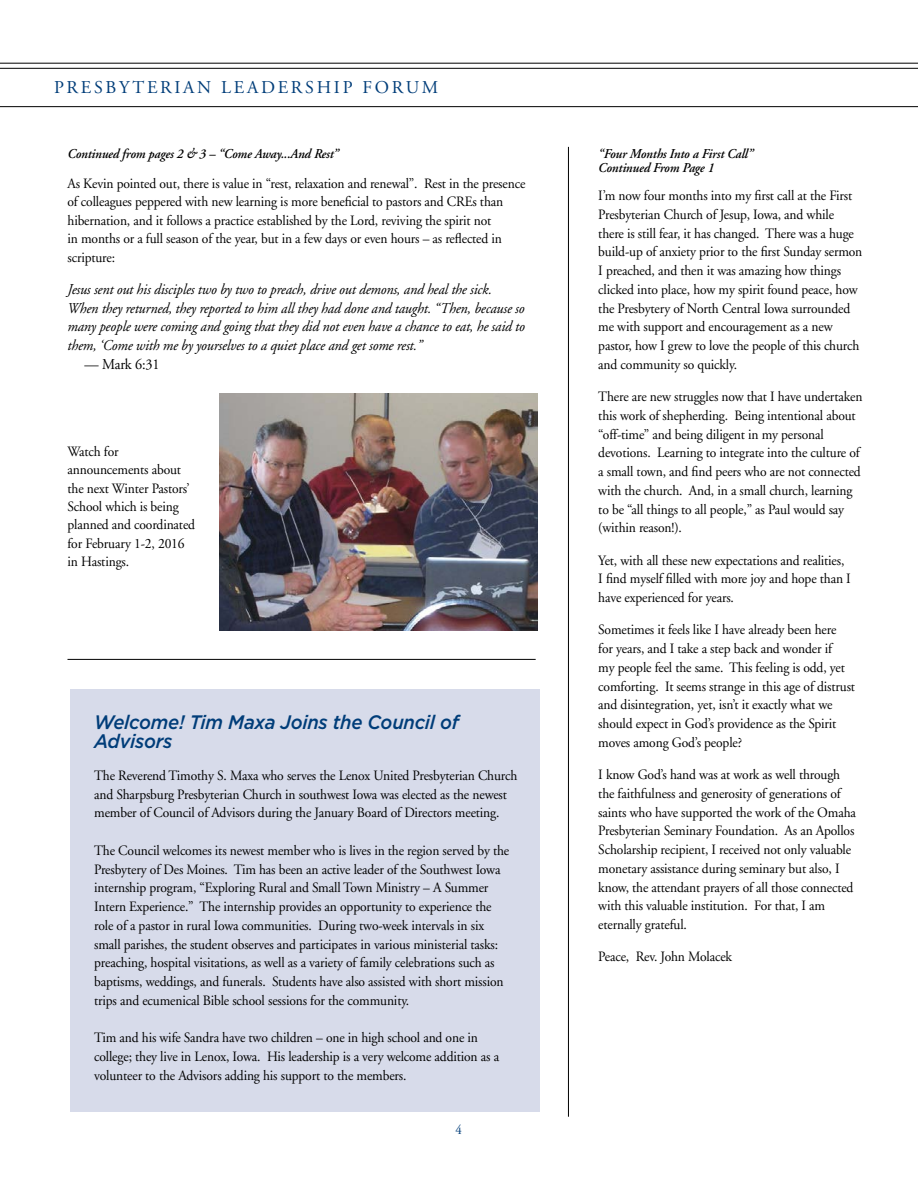
<style>
.page{position:relative;width:918px;height:1188px;background:#fff}
.page>*{position:absolute;margin:0;border:0;box-sizing:border-box;transform-origin:0 0}
.t1{font:italic 500 19.5px/18.3px "Gotham";letter-spacing:-.015em;color:#003d79;scale:.95 1}
.t2{font:18px "Adobe Garamond";letter-spacing:.15em;color:#003d79}
.t3{font:italic 15px/18.8px "Adobe Garamond";letter-spacing:-.01em;color:#000;scale:.95 1}
.t4{font:15px "Adobe Garamond";letter-spacing:-.015em;color:#000;scale:.95 1}
.t5{font:14.25px/18.8px "Adobe Garamond";letter-spacing:-.01em;color:#000;scale:.95 1}
.t6{font:italic 600 13.5px/13.5px "Adobe Garamond";letter-spacing:-.01em;color:#000;scale:.95 1}
.t7{font:13.5px "Adobe Garamond";color:#003d79;scale:.95 1}
</style>
<div class="page">
<div style="left:70px;top:689px;width:469px;height:422px;background:#d7dbea"></div>
<hr style="left:0;top:63px;width:918px;height:1px;background:#000">
<hr style="left:0;top:68px;width:918px;height:1px;background:#000">
<hr style="left:0;top:106px;width:918px;height:1px;background:#000">
<hr style="left:568px;top:147px;width:1px;height:970px;background:#000">
<img style="left:219px;top:393px;width:319px;height:238px">
<hr style="left:68px;top:659px;width:468px;height:1px;background:#000">
<p class="t2" style="left:54px;top:78px;width:386px">PRESBYTERIAN LEADERSHIP FORUM</p>
<p class="t6" style="left:68px;top:147px;width:287px">Continued from pages 2 &amp; 3 – “Come Away...And Rest”</p>
<p class="t5" style="left:68px;top:175px;width:483px;line-height:18.3px">As Kevin pointed out, there is value in “rest, relaxation and renewal”. Rest in the presence of colleagues peppered with new learning is more beneficial to pastors and CREs than hibernation, and it follows a practice established by the Lord, reviving the spirit not<br>in months or a full season of the year, but in a few days or even hours – as reflected in scripture:</p>
<p class="t3" style="left:68px;top:280px;width:483px">Jesus sent out his disciples two by two to preach, drive out demons, and heal the sick.<br>When they returned, they reported to him all they had done and taught. “Then, because so many people were coming and going that they did not even have a chance to eat, he said to them, ‘Come with me by yourselves to a quiet place and get some rest.”</p>
<p class="t4" style="left:85px;top:356px;width:80px">— Mark 6:31</p>
<p class="t5" style="left:68px;top:443px;width:136px;line-height:18.3px">Watch for announcements about the next Winter Pastors’<br>School which is being planned and coordinated for February 1-2, 2016 in Hastings.</p>
<h1 class="t1" style="left:94px;top:713px;width:386px">Welcome! Tim Maxa Joins the Council of<br>Advisors</h1>
<p class="t5" style="left:94px;top:766px;width:447px">The Reverend Timothy S. Maxa who serves the Lenox United Presbyterian Church and Sharpsburg Presbyterian Church in southwest Iowa was elected as the newest member of Council of Advisors during the January Board of Directors meeting.</p>
<p class="t5" style="left:94px;top:841px;width:439px">The Council welcomes its newest member who is lives in the region served by the Presbytery of Des Moines. Tim has been an active leader of the Southwest Iowa internship program, “Exploring Rural and Small Town Ministry – A Summer Intern Experience.” The internship provides an opportunity to experience the role of a pastor in rural Iowa communities. During two-week intervals in six small parishes, the student observes and participates in various ministerial tasks: preaching, hospital visitations, as well as a variety of family celebrations such as baptisms, weddings, and funerals. Students have also assisted with short mission trips and ecumenical Bible school sessions for the community.</p>
<p class="t5" style="left:94px;top:1029px;width:428px">Tim and his wife Sandra have two children – one in high school and one in college; they live in Lenox, Iowa. His leadership is a very welcome addition as a volunteer to the Advisors adding his support to the members.</p>
<p class="t7" style="left:455px;top:1122px;width:8px">4</p>
<p class="t6" style="left:598px;top:147px;width:165px">“Four Months Into a First Call”<br>Continued From Page 1</p>
<p class="t5" style="left:598px;top:187px;width:280px">I’m now four months into my first call at the First Presbyterian Church of Jesup, Iowa, and while there is still fear, it has changed. There was a huge build-up of anxiety prior to the first Sunday sermon I preached, and then it was amazing how things clicked into place, how my spirit found peace, how the Presbytery of North Central Iowa surrounded me with support and encouragement as a new pastor, how I grew to love the people of this church and community so quickly.</p>
<p class="t5" style="left:598px;top:388px;width:280px">There are new struggles now that I have undertaken this work of shepherding. Being intentional about “off-time” and being diligent in my personal devotions. Learning to integrate into the culture of a small town, and find peers who are not connected with the church. And, in a small church, learning to be “all things to all people,” as Paul would say (within reason!).</p>
<p class="t5" style="left:598px;top:551px;width:267px">Yet, with all these new expectations and realities,<br>I find myself filled with more joy and hope than I have experienced for years.</p>
<p class="t5" style="left:598px;top:621px;width:272px">Sometimes it feels like I have already been here<br>for years, and I take a step back and wonder if<br>my people feel the same. This feeling is odd, yet comforting. It seems strange in this age of distrust and disintegration, yet, isn’t it exactly what we should expect in God’s providence as the Spirit moves among God’s people?</p>
<p class="t5" style="left:598px;top:766px;width:273px">I know God’s hand was at work as well through the faithfulness and generosity of generations of saints who have supported the work of the Omaha Presbyterian Seminary Foundation. As an Apollos Scholarship recipient, I received not only valuable monetary assistance during seminary but also, I know, the attendant prayers of all those connected with this valuable institution. For that, I am eternally grateful.</p>
<p class="t5" style="left:598px;top:948px;width:142px">Peace, Rev. John Molacek</p>
</div>
